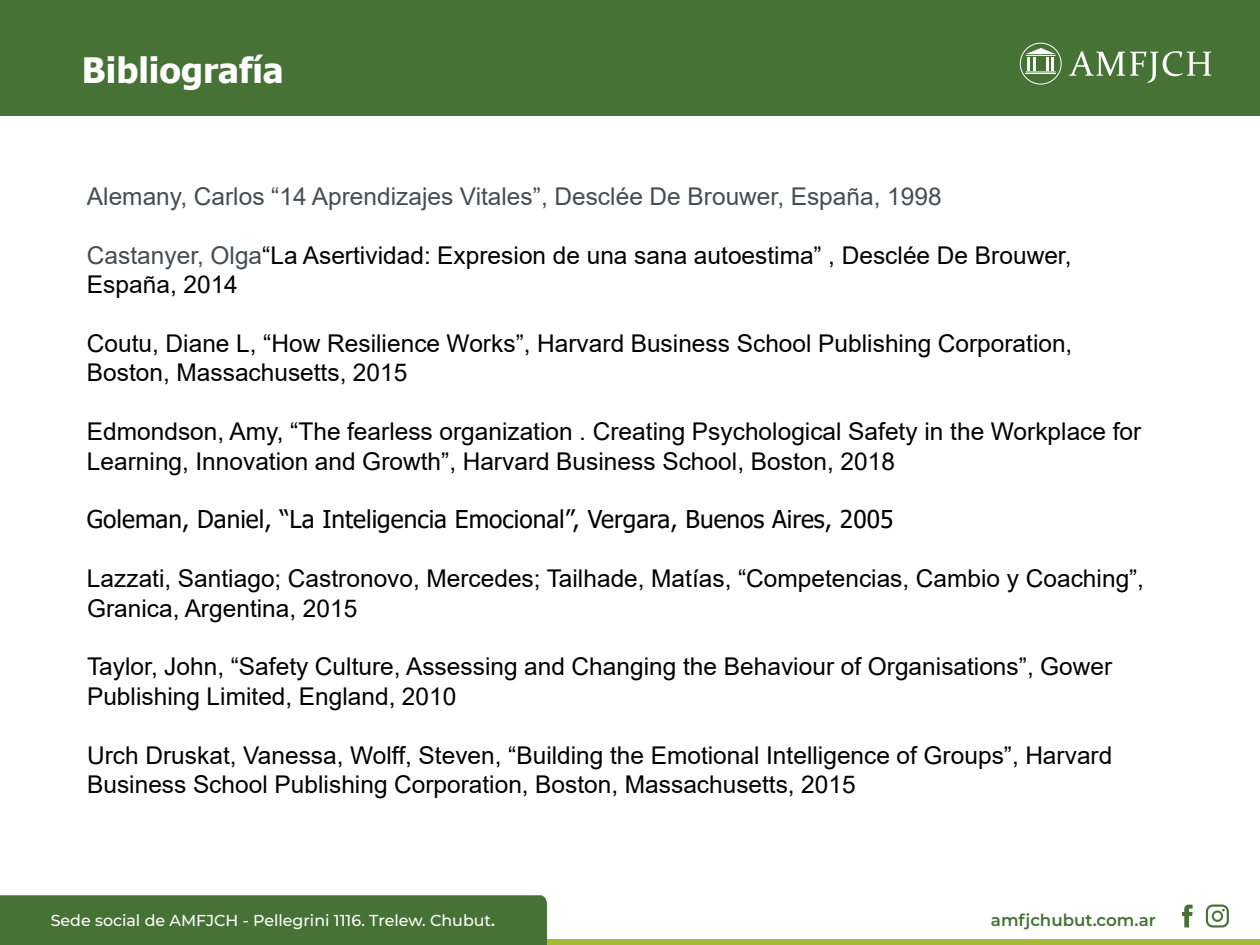
<style>
.page{position:relative;width:1260px;height:945px;background:#fff}
.page>*{position:absolute;margin:0;border:0;box-sizing:border-box;transform-origin:0 0}
.t1{font:700 35px "Tahoma";color:#fff}
.t2{font:24.5px/29.4px "Arial";color:#000001}
.t3{font:24.5px "Arial";color:#454d53}
.t4{font:24.5px "Tahoma";color:#000001}
.t5{font:600 16.62px "Montserrat";color:#467235}
.t6{font:500 15.92px "Montserrat";color:#fff}
.s1{color:#454d53}
.s2{font-weight:600}
</style>
<div class="page">
<div style="left:0;top:0;width:1260px;height:115px;background:#467235"></div>
<svg style="left:1069px;top:51px;width:142px;height:32px"></svg>
<svg style="left:1020px;top:43px;width:42px;height:42px"></svg>
<div style="left:545px;top:940px;width:715px;height:5px;background:#a6b838"></div>
<div style="left:0;top:895px;width:547px;height:50px;background:#467235"></div>
<svg style="left:1206px;top:905px;width:23px;height:23px"></svg>
<svg style="left:1182px;top:905px;width:11px;height:22px"></svg>
<h1 class="t1" style="left:82px;top:45px;width:203px">Bibliografía</h1>
<p class="t3" style="left:87px;top:179px;width:856px">Alemany, Carlos “14 Aprendizajes Vitales”, Desclée De Brouwer, España, 1998</p>
<p class="t2" style="left:87px;top:240px;width:986px"><span class="s1">Castanyer, Olga</span>“La Asertividad: Expresion de una sana autoestima” , Desclée De Brouwer,<br>España, 2014</p>
<p class="t2" style="left:87px;top:328px;width:987px">Coutu, Diane L, “How Resilience Works”, Harvard Business School Publishing Corporation,<br>Boston, Massachusetts, 2015</p>
<p class="t2" style="left:87px;top:417px;width:1056px">Edmondson, Amy, “The fearless organization . Creating Psychological Safety in the Workplace for<br>Learning, Innovation and Growth”, Harvard Business School, Boston, 2018</p>
<p class="t4" style="left:87px;top:503px;width:808px">Goleman, Daniel, “La Inteligencia Emocional”, Vergara, Buenos Aires, 2005</p>
<p class="t2" style="left:87px;top:564px;width:1059px">Lazzati, Santiago; Castronovo, Mercedes; Tailhade, Matías, “Competencias, Cambio y Coaching”,<br>Granica, Argentina, 2015</p>
<p class="t2" style="left:87px;top:652px;width:1027px">Taylor, John, “Safety Culture, Assessing and Changing the Behaviour of Organisations”, Gower<br>Publishing Limited, England, 2010</p>
<p class="t2" style="left:87px;top:740px;width:1027px">Urch Druskat, Vanessa, Wolff, Steven, “Building the Emotional Intelligence of Groups”, Harvard<br>Business School Publishing Corporation, Boston, Massachusetts, 2015</p>
<p class="t6" style="left:51px;top:910px;width:446px">Sede social de AMFJCH - Pellegrini 1116. Trelew. Chubut<span class="s2">.</span></p>
<p class="t5" style="left:991px;top:909px;width:166px">amfjchubut.com.ar</p>
</div>
